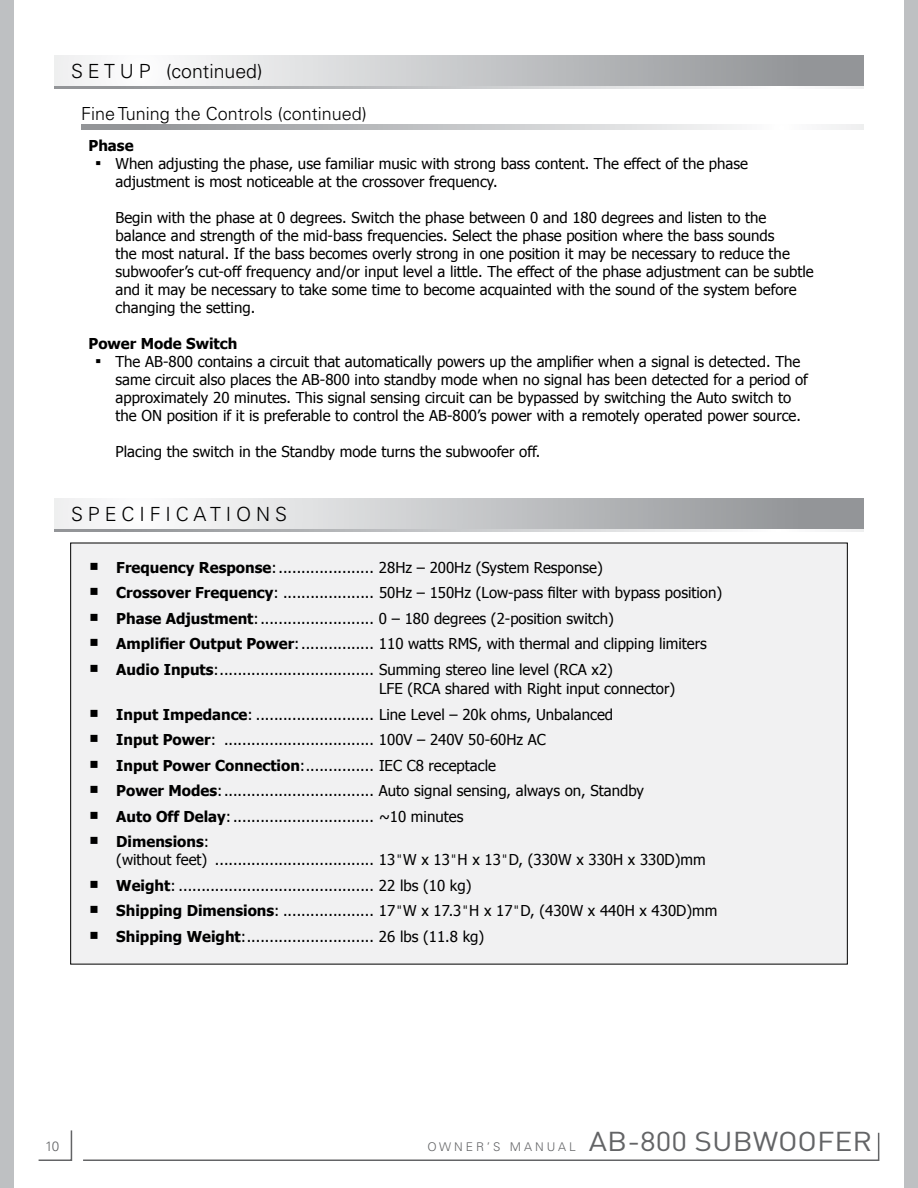
<style>
.page{position:relative;width:918px;height:1188px;background:#fff}
.page>*{position:absolute;margin:0;border:0;box-sizing:border-box;transform-origin:0 0}
.t1{font:27px "DIN";color:#636466;scale:1.11 1}
.t2{font:300 19.5px "Univers LT Std";color:#000}
.t3{font:300 19.5px "Univers LT Std";letter-spacing:.25em;color:#000}
.t4{font:300 18px "Univers LT Std";color:#000}
.t5{font:15px/25.5px "Tahoma";color:#000}
.t6{font:700 15px "Tahoma";color:#000}
.t7{font:300 13.5px "Univers LT Std";color:#636466}
.t8{font:300 12px "Univers LT Std";letter-spacing:.25em;color:#636466}
.s1{font-family:"Times New Roman";font-size:18px}
.s2{font-weight:700}
.s3{font-family:"Avenir LT Std";font-weight:300}
</style>
<div class="page">
<div style="left:0;top:0;width:14px;height:1188px;background:#bec0c2"></div>
<svg style="left:38px;top:1130px;width:35px;height:31px"></svg>
<svg style="left:83px;top:1132px;width:797px;height:29px"></svg>
<div style="left:904px;top:0;width:14px;height:1188px;background:#bec0c2"></div>
<div style="left:70px;top:543px;width:778px;height:421px;background:#f1f1f2;border:1px solid #000"></div>
<div style="left:54px;top:55px;width:810px;height:33px;background:linear-gradient(to right,#fff,#8d8f92)"></div>
<svg style="left:54px;top:87px;width:810px;height:2px"></svg>
<svg style="left:81px;top:125px;width:783px;height:4px"></svg>
<div style="left:54px;top:498px;width:810px;height:33px;background:linear-gradient(to right,#fff,#8d8f92)"></div>
<svg style="left:54px;top:529px;width:810px;height:3px"></svg>
<h2 class="t2" style="left:71px;top:60px;width:193px">S E T U P (continued)</h2>
<p class="t4" style="left:81px;top:102px;width:287px">Fine Tuning the Controls (continued)</p>
<p class="t6" style="left:89px;top:135px;width:47px">Phase</p>
<p class="t5" style="left:116px;top:154px;width:634px;line-height:18px;text-indent:-20px"><span class="s1">▪</span> When adjusting the phase, use familiar music with strong bass content. The effect of the phase adjustment is most noticeable at the crossover frequency.</p>
<p class="t5" style="left:116px;top:208px;width:700px;line-height:18px">Begin with the phase at 0 degrees. Switch the phase between 0 and 180 degrees and listen to the balance and strength of the mid-bass frequencies. Select the phase position where the bass sounds<br>the most natural. If the bass becomes overly strong in one position it may be necessary to reduce the subwoofer’s cut-off frequency and/or input level a little. The effect of the phase adjustment can be subtle and it may be necessary to take some time to become acquainted with the sound of the system before changing the setting.</p>
<p class="t6" style="left:89px;top:333px;width:150px">Power Mode Switch</p>
<p class="t5" style="left:116px;top:352px;width:694px;line-height:18px;text-indent:-20px"><span class="s1">▪</span> The AB-800 contains a circuit that automatically powers up the amplifier when a signal is detected. The same circuit also places the AB-800 into standby mode when no signal has been detected for a period of approximately 20 minutes. This signal sensing circuit can be bypassed by switching the Auto switch to the ON position if it is preferable to control the AB-800’s power with a remotely operated power source.</p>
<p class="t5" style="left:116px;top:438px;width:426px">Placing the switch in the Standby mode turns the subwoofer off.</p>
<h2 class="t3" style="left:71px;top:503px;width:217px">SPECIFICATIONS</h2>
<p class="t5" style="left:116px;top:554px;width:607px"><span class="s2">Frequency Response</span>:..................... 28Hz – 200Hz (System Response)<br><span class="s2">Crossover Frequency</span>: .................... 50Hz – 150Hz (Low-pass filter with bypass position)<br><span class="s2">Phase Adjustment</span>:......................... 0 – 180 degrees (2-position switch)<br><span class="s2">Amplifier Output Power</span>:................ 110 watts RMS, with thermal and clipping limiters <span class="s2">Audio Inputs</span>:.................................. Summing stereo line level (RCA x2)</p>
<p class="t5" style="left:116px;top:675px;width:560px;text-indent:263px">LFE (RCA shared with Right input connector)<br><span class="s2">Input Impedance</span>: .......................... Line Level – 20k ohms, Unbalanced<br><span class="s2">Input Power</span>: ................................. 100V – 240V 50-60Hz AC<br><span class="s2">Input Power Connection</span>:............... IEC C8 receptacle<br><span class="s2">Power Modes</span>:................................. Auto signal sensing, always on, Standby <span class="s2">Auto Off Delay</span>:............................... ~10 minutes<br><span class="s2">Dimensions</span>:</p>
<p class="t5" style="left:116px;top:846px;width:603px">(without feet) ................................... 13<span class="s3">"</span>W x 13<span class="s3">"</span>H x 13<span class="s3">"</span>D, (330W x 330H x 330D)mm <span class="s2">Weight</span>: ........................................... 22 lbs (10 kg)<br><span class="s2">Shipping Dimensions</span>: .................... 17<span class="s3">"</span>W x 17.3<span class="s3">"</span>H x 17<span class="s3">"</span>D, (430W x 440H x 430D)mm <span class="s2">Shipping Weight</span>:............................ 26 lbs (11.8 kg)</p>
<p class="t7" style="left:45px;top:1138px;width:15px">10</p>
<p class="t8" style="left:428px;top:1140px;width:150px">OWNER’S MANUAL</p>
<h1 class="t1" style="left:589px;top:1125px;width:257px">AB-800 SUBWOOFER</h1>
</div>
